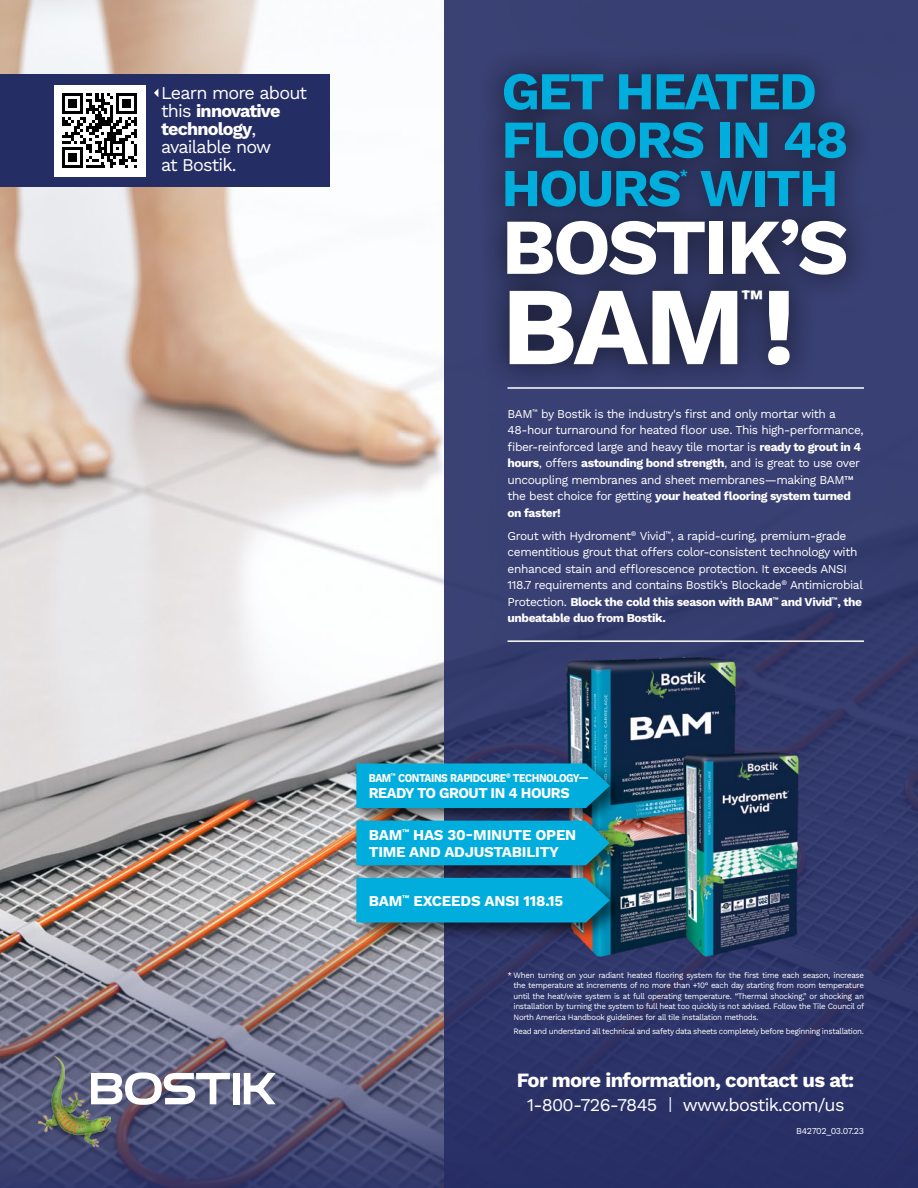
<style>
.page{position:relative;width:918px;height:1188px;background:#fff}
.page>*{position:absolute;margin:0;border:0;box-sizing:border-box;transform-origin:0 0}
.t1{font:700 111px "Work Sans";color:#fff}
.t2{font:700 79.05px "Work Sans";letter-spacing:-.035em;color:#fff}
.t3{font:700 53.25px/48.3px "Work Sans";letter-spacing:-.035em;color:#00addc}
.t4{font:700 26.4px "Work Sans";color:#fff}
.t5{font:700 20.25px "Work Sans";letter-spacing:-.035em;color:#fff}
.t6{font:18px/18px "Work Sans";letter-spacing:-.045em;color:#fff}
.t7{font:700 15px/16.5px "Work Sans";letter-spacing:-.015em;color:#fff}
.t8{font:700 15px "Work Sans";letter-spacing:-.035em;color:#fff;scale:.96 1}
.t9{font:700 14.1px "Work Sans";color:#00addc}
.t10{font:12px/16.5px "Work Sans";letter-spacing:-.035em;color:#fff}
.t11{font:700 12px "Work Sans";letter-spacing:-.04em;color:#fff;scale:.86 1}
.t12{font:9px "Work Sans";letter-spacing:-.045em;color:#fff}
.t13{font:8.25px/10.5px "Work Sans";letter-spacing:-.035em;color:#fff;text-align:justify;scale:.96 1}
.s1{font-weight:700}
.s2{font-weight:300;font-size:22.5px}
</style>
<div class="page">
<img style="left:0;top:0;width:444px;height:911px">
<img style="left:0;top:911px;width:444px;height:277px">
<div style="left:444px;top:0;width:474px;height:1188px;background:linear-gradient(to right,#333b6e,#32396c)"></div>
<div style="left:476px;top:46px;width:398px;height:347px;background:#000;opacity:.5"></div>
<img style="left:43px;top:1053px;width:71px;height:97px">
<img style="left:39px;top:1056px;width:71px;height:91px">
<svg style="left:91px;top:1072px;width:139px;height:33px"></svg>
<div style="left:233px;top:1073px;width:7px;height:31px;background:#fff"></div>
<svg style="left:244px;top:1073px;width:32px;height:31px"></svg>
<div style="left:0;top:74px;width:329px;height:113px;background:#252d65"></div>
<svg style="left:154px;top:89px;width:4px;height:8px"></svg>
<hr style="left:508px;top:387px;width:356px;height:2px;background:#fff">
<hr style="left:508px;top:640px;width:356px;height:2px;background:#fff">
<div style="left:54px;top:85px;width:92px;height:92px;background:#fff"></div>
<svg style="left:62px;top:93px;width:75px;height:75px"></svg>
<img style="left:554px;top:646px;width:199px;height:324px">
<img style="left:667px;top:743px;width:151px;height:226px">
<div style="left:351px;top:758px;width:277px;height:69px;background:#000;opacity:.6"></div>
<svg style="left:356px;top:763px;width:254px;height:45px;background:#01a9d6"></svg>
<div style="left:351px;top:815px;width:277px;height:70px;background:#000;opacity:.6"></div>
<div style="left:356px;top:821px;width:254px;height:44px;background:#00addc"></div>
<div style="left:351px;top:873px;width:277px;height:69px;background:#000;opacity:.6"></div>
<svg style="left:356px;top:878px;width:254px;height:45px;background:#01a8d5"></svg>
<h3 class="t6" style="left:161px;top:84px;width:147px">Learn more about this <span class="s1">innovative technology</span>, available now<br>at Bostik.</h3>
<h3 class="t3" style="left:502px;top:65px;width:348px">GET HEATED<br>FLOORS IN 48<br>HOURS WITH</h3>
<p class="t9" style="left:680px;top:165px;width:10px">*</p>
<h2 class="t2" style="left:502px;top:187px;width:349px">BOSTIK’S</h2>
<h1 class="t1" style="left:502px;top:242px;width:296px">BAM !</h1>
<h3 class="t4" style="left:742px;top:279px;width:23px">™</h3>
<p class="t10" style="left:508px;top:405px;width:358px">BAM<sup>™</sup> by Bostik is the industry's first and only mortar with a 48-hour turnaround for heated floor use. This high-performance, fiber-reinforced large and heavy tile mortar is <span class="s1">ready to grout in 4 hours</span>, offers <span class="s1">astounding bond strength</span>, and is great to use over uncoupling membranes and sheet membranes—making BAM™ the best choice for getting <span class="s1">your heated flooring system turned on faster!</span></p>
<p class="t10" style="left:508px;top:527px;width:357px">Grout with Hydroment<sup>®</sup> Vivid<sup>™</sup>, a rapid-curing, premium-grade cementitious grout that offers color-consistent technology with enhanced stain and efflorescence protection. It exceeds ANSI 118.7 requirements and contains Bostik’s Blockade<sup>®</sup> Antimicrobial Protection. <span class="s1">Block the cold this season with BAM</span><sup>™</sup> <span class="s1">and Vivid</span><sup>™</sup><span class="s1">, the unbeatable duo from Bostik.</span></p>
<p class="t11" style="left:369px;top:768px;width:257px">BAM<sup>™</sup> CONTAINS RAPIDCURE<sup>®</sup> TECHNOLOGY—</p>
<p class="t8" style="left:369px;top:782px;width:211px">READY TO GROUT IN 4 HOURS</p>
<p class="t7" style="left:369px;top:826px;width:209px">BAM<sup>™</sup> HAS 30-MINUTE OPEN<br>TIME AND ADJUSTABILITY</p>
<p class="t7" style="left:369px;top:892px;width:196px">BAM<sup>™</sup> EXCEEDS ANSI 118.15</p>
<p class="t13" style="left:514px;top:969px;width:367px;text-indent:-6px">* When turning on your radiant heated flooring system for the first time each season, increase the temperature at increments of no more than +10° each day starting from room temperature until the heat/wire system is at full operating temperature. “Thermal shocking,” or shocking an installation by turning the system to full heat too quickly is not advised. Follow the Tile Council of North America Handbook guidelines for all tile installation methods.</p>
<p class="t13" style="left:514px;top:1025px;width:367px">Read and understand all technical and safety data sheets completely before beginning installation.</p>
<h3 class="t5" style="left:517px;top:1065px;width:339px">For more information, contact us at:</h3>
<h3 class="t6" style="left:527px;top:1095px;width:319px">1-800-726-7845 <span class="s2">I</span> www.bostik.com/us</h3>
<p class="t12" style="left:796px;top:1124px;width:69px">B42702_03.07.23</p>
</div>
